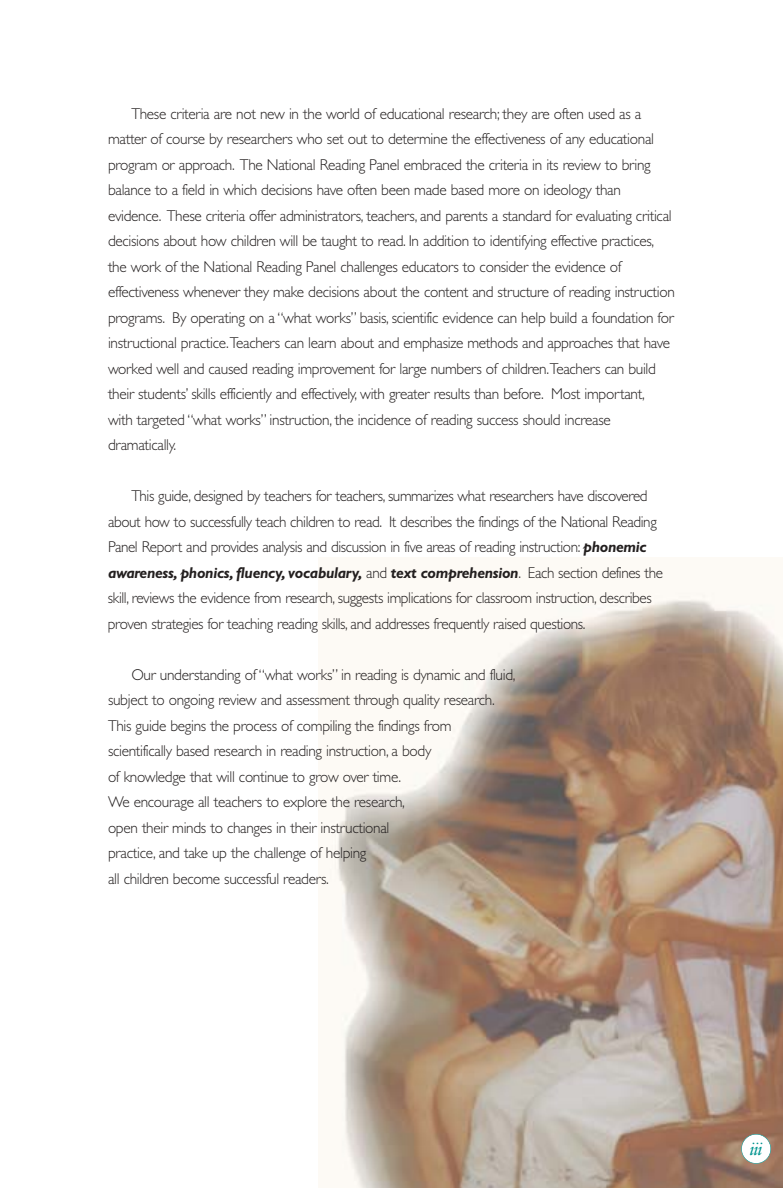
<style>
.page{position:relative;width:783px;height:1188px;background:#fff}
.page>*{position:absolute;margin:0;border:0;box-sizing:border-box;transform-origin:0 0}
.t1{font:italic 18px "Sabon";color:#00948f}
.t2{font:300 15.75px/25.5px "Gill Sans";letter-spacing:-.02em;color:#231f1f}
.t3{font:300 15.75px/25.5px "Gill Sans";letter-spacing:-.02em;color:#231f1f;scale:.96 1}
.s1{font-weight:700;font-style:italic}
</style>
<div class="page">
<img style="left:329px;top:592px;width:454px;height:596px">
<div style="left:741px;top:1134px;width:30px;height:30px;background:#fff;border-radius:50%"></div>
<div style="left:741px;top:1134px;width:30px;height:30px;border:1px solid #00948f;border-radius:50%"></div>
<p class="t2" style="left:108px;top:102px;width:568px;text-indent:23px">These criteria are not new in the world of educational research; they are often used as a matter of course by researchers who set out to determine the effectiveness of any educational program or approach. The National Reading Panel embraced the criteria in its review to bring balance to a field in which decisions have often been made based more on ideology than evidence. These criteria offer administrators, teachers, and parents a standard for evaluating critical decisions about how children will be taught to read. In addition to identifying effective practices, the work of the National Reading Panel challenges educators to consider the evidence of effectiveness whenever they make decisions about the content and structure of reading instruction programs. By operating on a “what works” basis, scientific evidence can help build a foundation for instructional practice.Teachers can learn about and emphasize methods and approaches that have worked well and caused reading improvement for large numbers of children.Teachers can build their students’ skills efficiently and effectively, with greater results than before. Most important,<br>with targeted “what works” instruction, the incidence of reading success should increase dramatically.</p>
<p class="t3" style="left:108px;top:485px;width:580px;text-indent:23px">This guide, designed by teachers for teachers, summarizes what researchers have discovered about how to successfully teach children to read. It describes the findings of the National Reading Panel Report and provides analysis and discussion in five areas of reading instruction: <span class="s1">phonemic awareness, phonics, fluency, vocabulary,</span> and <span class="s1">text comprehension</span>. Each section defines the skill, reviews the evidence from research, suggests implications for classroom instruction, describes proven strategies for teaching reading skills, and addresses frequently raised questions.</p>
<p class="t2" style="left:108px;top:663px;width:409px;text-indent:23px">Our understanding of “what works” in reading is dynamic and fluid, subject to ongoing review and assessment through quality research.<br>This guide begins the process of compiling the findings from scientifically based research in reading instruction, a body<br>of knowledge that will continue to grow over time.<br>We encourage all teachers to explore the research,<br>open their minds to changes in their instructional<br>practice, and take up the challenge of helping<br>all children become successful readers.</p>
<p class="t1" style="left:749px;top:1141px;width:15px">iii</p>
</div>
